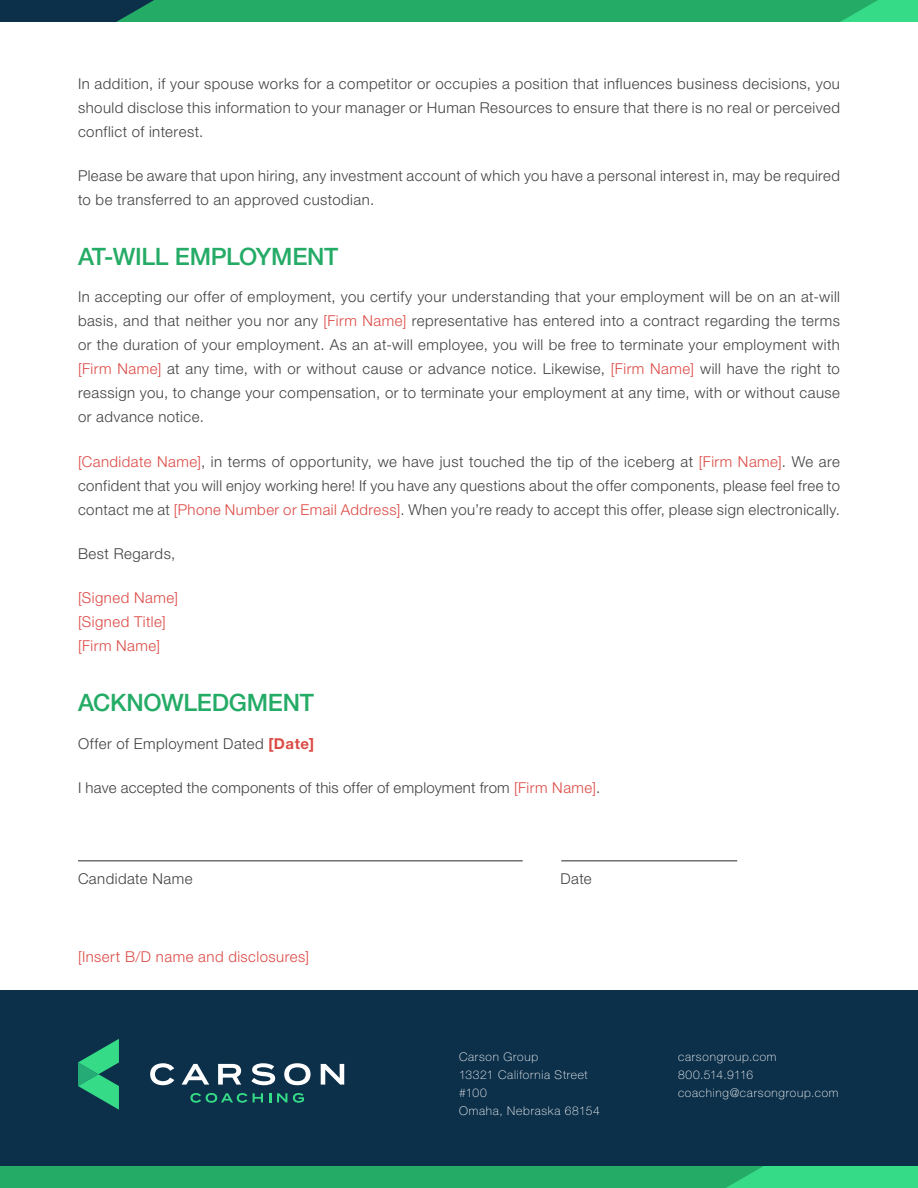
<style>
.page{position:relative;width:918px;height:1188px;background:#fff}
.page>*{position:absolute;margin:0;border:0;box-sizing:border-box;transform-origin:0 0}
.t1{font:500 24px "Helvetica Neue LT Pro";letter-spacing:-.015em;color:#24ab66}
.t2{font:300 15px/24px "Helvetica Neue LT Pro";letter-spacing:.03em;color:#414042;text-align:justify}
.t3{font:300 15px/24px "Helvetica Neue LT Pro";letter-spacing:.03em;color:#dc4b46}
.t4{font:100 12px/18px "Helvetica Neue LT Pro";letter-spacing:.065em;color:#fff}
.s1{color:#dc4b46}
.s2{font-weight:700;color:#dc4b46}
</style>
<div class="page">
<div style="left:0;top:0;width:918px;height:22px;background:#0d304a"></div>
<svg style="left:116px;top:0;width:802px;height:22px;background:#24ab67"></svg>
<hr style="left:78px;top:860px;width:445px;height:1px;background:#414042">
<hr style="left:561px;top:860px;width:176px;height:1px;background:#414042">
<div style="left:0;top:990px;width:918px;height:198px;background:#0d304a"></div>
<div style="left:0;top:1166px;width:918px;height:22px;background:#24ab66"></div>
<svg style="left:726px;top:1166px;width:192px;height:22px;background:#33d682"></svg>
<svg style="left:78px;top:1039px;width:41px;height:71px"></svg>
<svg style="left:251px;top:1063px;width:24px;height:22px"></svg>
<svg style="left:284px;top:1063px;width:27px;height:22px"></svg>
<svg style="left:321px;top:1064px;width:23px;height:21px"></svg>
<svg style="left:182px;top:1064px;width:27px;height:21px"></svg>
<svg style="left:218px;top:1064px;width:23px;height:21px"></svg>
<svg style="left:150px;top:1063px;width:24px;height:22px"></svg>
<svg style="left:190px;top:1093px;width:57px;height:10px"></svg>
<svg style="left:253px;top:1093px;width:10px;height:9px"></svg>
<svg style="left:269px;top:1093px;width:2px;height:9px"></svg>
<svg style="left:277px;top:1093px;width:10px;height:9px"></svg>
<svg style="left:293px;top:1093px;width:11px;height:10px"></svg>
<p class="t2" style="left:78px;top:71px;width:763px">In addition, if your spouse works for a competitor or occupies a position that influences business decisions, you should disclose this information to your manager or Human Resources to ensure that there is no real or perceived conflict of interest.</p>
<p class="t2" style="left:78px;top:163px;width:763px">Please be aware that upon hiring, any investment account of which you have a personal interest in, may be required to be transferred to an approved custodian.</p>
<h1 class="t1" style="left:78px;top:242px;width:262px">AT-WILL EMPLOYMENT</h1>
<p class="t2" style="left:78px;top:285px;width:764px">In accepting our offer of employment, you certify your understanding that your employment will be on an at-will basis, and that neither you nor any <span class="s1">[Firm Name]</span> representative has entered into a contract regarding the terms or the duration of your employment. As an at-will employee, you will be free to terminate your employment with <span class="s1">[Firm Name]</span> at any time, with or without cause or advance notice. Likewise, <span class="s1">[Firm Name]</span> will have the right to reassign you, to change your compensation, or to terminate your employment at any time, with or without cause or advance notice.</p>
<p class="t2" style="left:78px;top:449px;width:764px"><span class="s1">[Candidate Name]</span>, in terms of opportunity, we have just touched the tip of the iceberg at <span class="s1">[Firm Name]</span>. We are confident that you will enjoy working here! If you have any questions about the offer components, please feel free to contact me at <span class="s1">[Phone Number or Email Address]</span>. When you’re ready to accept this offer, please sign electronically.</p>
<p class="t2" style="left:78px;top:541px;width:99px">Best Regards,</p>
<p class="t3" style="left:78px;top:586px;width:101px">[Signed Name] [Signed Title] [Firm Name]</p>
<h1 class="t1" style="left:78px;top:688px;width:237px">ACKNOWLEDGMENT</h1>
<p class="t2" style="left:78px;top:731px;width:238px">Offer of Employment Dated <span class="s2">[Date]</span></p>
<p class="t2" style="left:78px;top:775px;width:524px">I have accepted the components of this offer of employment from <span class="s1">[Firm Name]</span>.</p>
<p class="t2" style="left:78px;top:867px;width:116px">Candidate Name</p>
<p class="t2" style="left:561px;top:867px;width:33px">Date</p>
<p class="t3" style="left:78px;top:945px;width:233px">[Insert B/D name and disclosures]</p>
<p class="t4" style="left:459px;top:1047px;width:142px">Carson Group<br>13321 California Street #100<br>Omaha, Nebraska 68154</p>
<p class="t4" style="left:678px;top:1047px;width:162px">carsongroup.com<br>800.514.9116 coaching@carsongroup.com</p>
</div>
